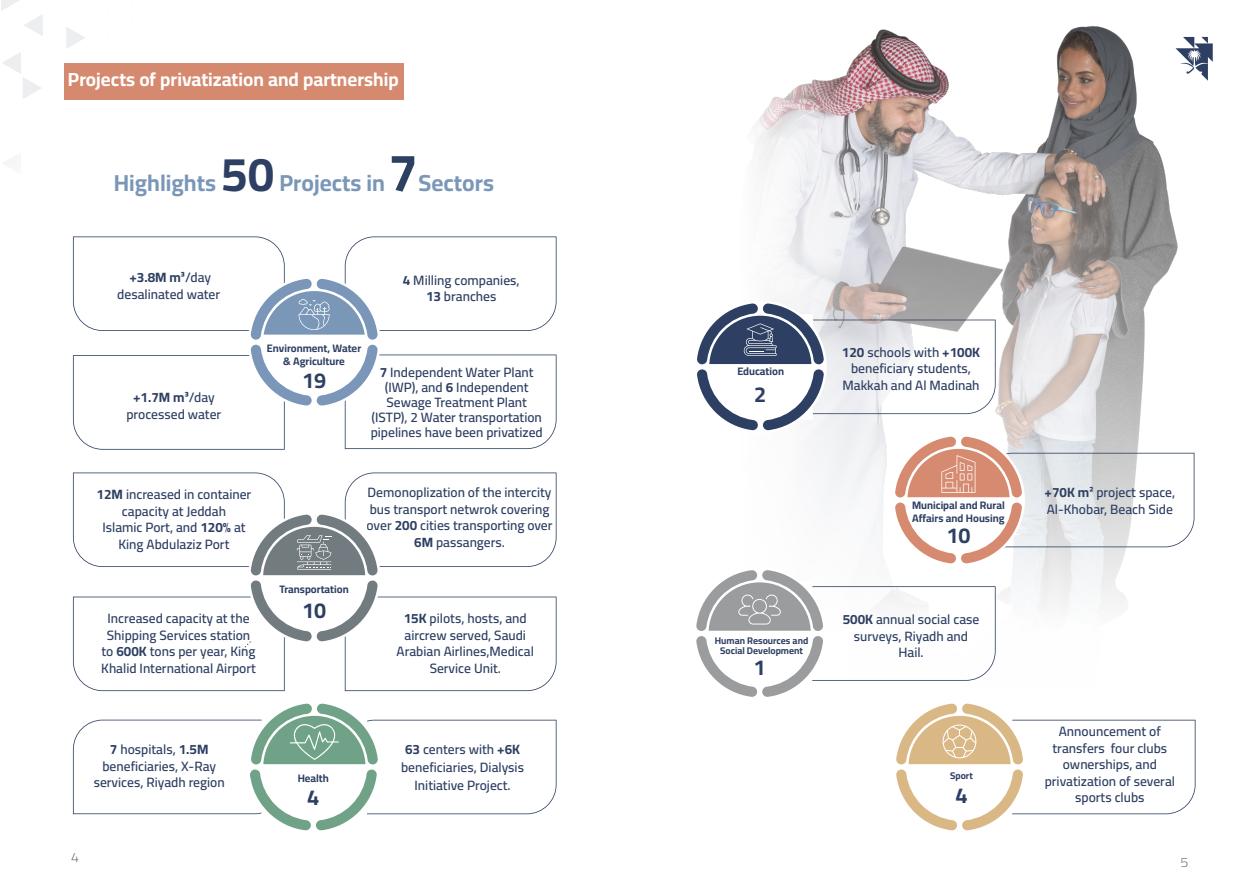
<style>
.page{position:relative;width:1259px;height:893px;background:#fff}
.page>*{position:absolute;margin:0;border:0;box-sizing:border-box;transform-origin:0 0}
.t1{font:700 52.8px "Cairo";color:#2d3f62}
.t2{font:700 23.25px "Cairo";color:#7a97b8}
.t3{font:700 21.75px "Cairo";color:#2d3f62}
.t4{font:700 19.05px "Cairo";color:#fff}
.t5{font:600 13.5px/16.5px "Cairo";color:#2d3f62;text-align:center}
.t6{font:300 13.5px "Cairo";color:#636466;scale:1.04 1}
.t7{font:700 10.8px/13px "Cairo";color:#2d3f62;text-align:center}
.t8{font:700 9.6px/10.6px "Cairo";color:#2d3f62;text-align:center}
.s1{font-size:47.85px;color:#2d3f62}
.s2{font-weight:700}
</style>
<div class="page">
<svg style="left:1px;top:0;width:152px;height:165px"></svg>
<div style="left:64px;top:64px;width:339px;height:36px;background:#d5896f"></div>
<svg style="left:73px;top:703px;width:483px;height:128px"></svg>
<svg style="left:73px;top:472px;width:483px;height:219px"></svg>
<svg style="left:73px;top:236px;width:483px;height:214px"></svg>
<img style="left:756px;top:26px;width:457px;height:274px">
<svg style="left:1175px;top:37px;width:37px;height:44px"></svg>
<svg style="left:696px;top:300px;width:499px;height:531px"></svg>
<h3 class="t4" style="left:68px;top:65px;width:332px">Projects of privatization and partnership</h3>
<h2 class="t2" style="left:114px;top:166px;width:273px">Highlights <span class="s1">50</span> Projects in</h2>
<h1 class="t1" style="left:388px;top:133px;width:31px">7</h1>
<h2 class="t2" style="left:418px;top:166px;width:77px">Sectors</h2>
<p class="t5" style="left:117px;top:270px;width:104px"><span class="s2">+3.8M m³</span>/day desalinated water</p>
<p class="t5" style="left:126px;top:389px;width:96px"><span class="s2">+1.7M m³</span>/day processed water</p>
<p class="t5" style="left:403px;top:272px;width:118px"><span class="s2">4</span> Milling companies,<br><span class="s2">13</span> branches</p>
<p class="t7" style="left:267px;top:342px;width:96px">Environment, Water &amp; Agriculture</p>
<h3 class="t3" style="left:302px;top:364px;width:26px">19</h3>
<p class="t5" style="left:371px;top:365px;width:173px;line-height:15px"><span class="s2">7</span> Independent Water Plant (IWP), and <span class="s2">6</span> Independent<br>Sewage Treatment Plant (ISTP), 2 Water transportation pipelines have been privatized</p>
<p class="t5" style="left:97px;top:487px;width:156px"><span class="s2">12M</span> increased in container capacity at Jeddah<br>Islamic Port, and <span class="s2">120%</span> at<br>King Abdulaziz Port</p>
<p class="t5" style="left:366px;top:485px;width:187px">Demonoplization of the intercity bus transport netwrok covering over <span class="s2">200</span> cities transporting over<br><span class="s2">6M</span> passangers.</p>
<p class="t7" style="left:279px;top:583px;width:71px">Transportation</p>
<h3 class="t3" style="left:302px;top:594px;width:26px">10</h3>
<p class="t5" style="left:101px;top:611px;width:156px">Increased capacity at the<br>Shipping Services station to <span class="s2">600K</span> tons per year, King<br>Khalid International Airport</p>
<p class="t5" style="left:396px;top:611px;width:139px"><span class="s2">15K</span> pilots, hosts, and aircrew served, Saudi<br>Arabian Airlines,Medical<br>Service Unit.</p>
<p class="t5" style="left:94px;top:741px;width:133px"><span class="s2">7</span> hospitals, <span class="s2">1.5M </span>beneficiaries, X-Ray services, Riyadh region</p>
<p class="t6" style="left:71px;top:847px;width:9px">4</p>
<p class="t7" style="left:298px;top:772px;width:33px">Health</p>
<h3 class="t3" style="left:307px;top:781px;width:14px">4</h3>
<p class="t5" style="left:401px;top:740px;width:124px;line-height:18px"><span class="s2">63</span> centers with <span class="s2">+6K </span>beneficiaries, Dialysis<br>Initiative Project.</p>
<p class="t7" style="left:737px;top:365px;width:48px">Education</p>
<h3 class="t3" style="left:754px;top:378px;width:14px">2</h3>
<p class="t5" style="left:842px;top:344px;width:140px"><span class="s2">120</span> schools with <span class="s2">+100K </span>beneficiary students,<br>Makkah and Al Madinah</p>
<p class="t8" style="left:715px;top:635px;width:95px">Human Resources and<br>Social Development</p>
<h3 class="t3" style="left:753px;top:651px;width:14px">1</h3>
<p class="t7" style="left:912px;top:499px;width:94px;text-align:left">Municipal and Rural<br>Affairs and Housing</p>
<h3 class="t3" style="left:946px;top:519px;width:26px">10</h3>
<p class="t5" style="left:842px;top:611px;width:138px"><span class="s2">500K</span> annual social case surveys, Riyadh and<br>Hail.</p>
<p class="t8" style="left:950px;top:771px;width:24px">Sport</p>
<h3 class="t3" style="left:955px;top:779px;width:14px">4</h3>
<p class="t5" style="left:1044px;top:485px;width:132px;text-align:left"><span class="s2">+70K m²</span> project space,<br>Al-Khobar, Beach Side</p>
<p class="t5" style="left:1044px;top:723px;width:132px">Announcement of transfers four clubs ownerships, and privatization of several sports clubs</p>
<p class="t6" style="left:1180px;top:853px;width:9px">5</p>
</div>
